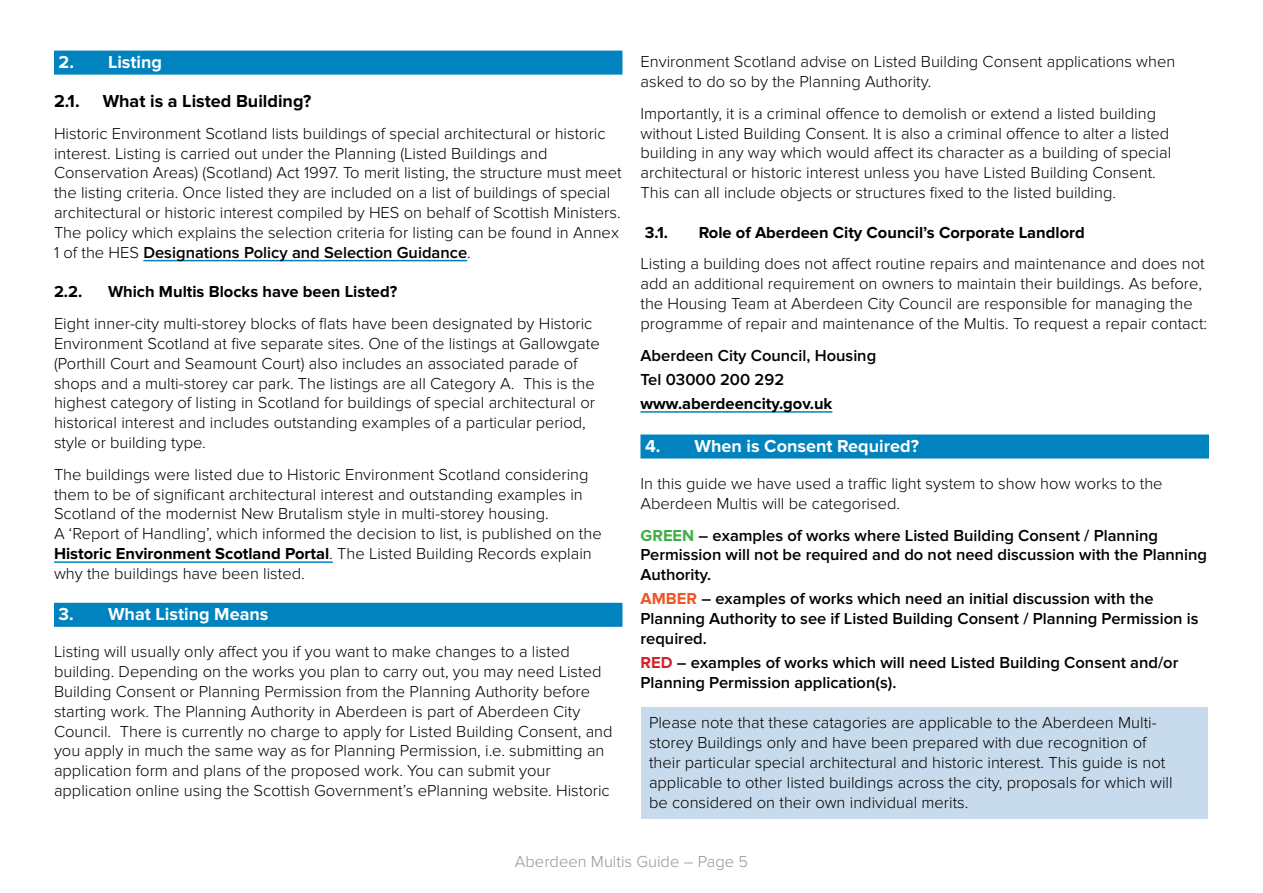
<style>
.page{position:relative;width:1263px;height:893px;background:#fff}
.page>*{position:absolute;margin:0;border:0;box-sizing:border-box;transform-origin:0 0}
.t1{font:700 18px "Proxima Nova";color:#fff}
.t2{font:700 18px "Proxima Nova";color:#000}
.t3{font:300 16.5px/19.8px "Proxima Nova";color:#000}
.t4{font:600 16.5px/19.8px "Proxima Nova";color:#000}
.t5{font:700 16.5px "Proxima Nova";color:#000}
.t6{font:300 16.5px "Proxima Nova";color:#939598}
.s1{font-weight:600}
.s2{font-weight:700}
.s3{font-weight:700;color:#41ad49}
.s4{font-weight:700;color:#f05523}
.s5{font-weight:700;color:#d2232a}
</style>
<div class="page">
<div style="left:641px;top:707px;width:567px;height:112px;background:#c8dbed"></div>
<div style="left:54px;top:51px;width:568px;height:24px;background:#0083be"></div>
<hr style="left:143px;top:260px;width:324px;height:1px;background:#0083be">
<hr style="left:54px;top:561px;width:279px;height:2px;background:#0083be">
<div style="left:54px;top:603px;width:568px;height:24px;background:#0083be"></div>
<hr style="left:640px;top:411px;width:192px;height:2px;background:#0083be">
<div style="left:640px;top:434px;width:569px;height:24px;background:#0083be"></div>
<p class="t1" style="left:59px;top:52px;width:105px">2. Listing</p>
<p class="t2" style="left:54px;top:90px;width:27px">2.1.</p>
<p class="t2" style="left:103px;top:90px;width:210px">What is a Listed Building?</p>
<p class="t3" style="left:54px;top:123px;width:569px">Historic Environment Scotland lists buildings of special architectural or historic interest. Listing is carried out under the Planning (Listed Buildings and Conservation Areas) (Scotland) Act 1997. To merit listing, the structure must meet the listing criteria. Once listed they are included on a list of buildings of special architectural or historic interest compiled by HES on behalf of Scottish Ministers.<br>The policy which explains the selection criteria for listing can be found in Annex 1 of the HES <span class="s1">Designations Policy and Selection Guidance</span>.</p>
<p class="t5" style="left:54px;top:282px;width:30px">2.2.</p>
<p class="t5" style="left:108px;top:282px;width:291px">Which Multis Blocks have been Listed?</p>
<p class="t3" style="left:54px;top:314px;width:547px">Eight inner-city multi-storey blocks of flats have been designated by Historic Environment Scotland at five separate sites. One of the listings at Gallowgate (Porthill Court and Seamount Court) also includes an associated parade of shops and a multi-storey car park. The listings are all Category A. This is the highest category of listing in Scotland for buildings of special architectural or historical interest and includes outstanding examples of a particular period, style or building type.</p>
<p class="t3" style="left:54px;top:465px;width:549px">The buildings were listed due to Historic Environment Scotland considering them to be of significant architectural interest and outstanding examples in Scotland of the modernist New Brutalism style in multi-storey housing.<br>A ‘Report of Handling’, which informed the decision to list, is published on the <span class="s2">Historic Environment Scotland Portal</span>. The Listed Building Records explain why the buildings have been listed.</p>
<p class="t1" style="left:59px;top:604px;width:211px">3. What Listing Means</p>
<p class="t3" style="left:54px;top:642px;width:560px">Listing will usually only affect you if you want to make changes to a listed building. Depending on the works you plan to carry out, you may need Listed Building Consent or Planning Permission from the Planning Authority before starting work. The Planning Authority in Aberdeen is part of Aberdeen City Council. There is currently no charge to apply for Listed Building Consent, and you apply in much the same way as for Planning Permission, i.e. submitting an application form and plans of the proposed work. You can submit your application online using the Scottish Government’s ePlanning website. Historic</p>
<p class="t3" style="left:640px;top:52px;width:536px">Environment Scotland advise on Listed Building Consent applications when asked to do so by the Planning Authority.</p>
<p class="t3" style="left:640px;top:103px;width:532px">Importantly, it is a criminal offence to demolish or extend a listed building without Listed Building Consent. It is also a criminal offence to alter a listed building in any way which would affect its character as a building of special architectural or historic interest unless you have Listed Building Consent.<br>This can all include objects or structures fixed to the listed building.</p>
<p class="t5" style="left:645px;top:223px;width:25px">3.1.</p>
<p class="t5" style="left:699px;top:223px;width:388px">Role of Aberdeen City Council’s Corporate Landlord</p>
<p class="t3" style="left:640px;top:254px;width:568px">Listing a building does not affect routine repairs and maintenance and does not add an additional requirement on owners to maintain their buildings. As before, the Housing Team at Aberdeen City Council are responsible for managing the programme of repair and maintenance of the Multis. To request a repair contact:</p>
<p class="t4" style="left:640px;top:344px;width:237px;line-height:24px">Aberdeen City Council, Housing<br>Tel 03000 200 292</p>
<p class="t5" style="left:640px;top:394px;width:193px">www.aberdeencity.gov.uk</p>
<p class="t1" style="left:645px;top:436px;width:275px">4. When is Consent Required?</p>
<p class="t3" style="left:640px;top:474px;width:524px">In this guide we have used a traffic light system to show how works to the<br>Aberdeen Multis will be categorised.</p>
<p class="t4" style="left:640px;top:526px;width:568px"><span class="s3">GREEN</span> – examples of works where Listed Building Consent / Planning<br>Permission will not be required and do not need discussion with the Planning<br>Authority.</p>
<p class="t4" style="left:640px;top:589px;width:559px"><span class="s4">AMBER</span> – examples of works which need an initial discussion with the<br>Planning Authority to see if Listed Building Consent / Planning Permission is required.</p>
<p class="t4" style="left:640px;top:653px;width:539px"><span class="s5">RED</span> – examples of works which will need Listed Building Consent and/or<br>Planning Permission application(s).</p>
<p class="t3" style="left:649px;top:713px;width:525px">Please note that these catagories are applicable to the Aberdeen Multi&shy;storey Buildings only and have been prepared with due recognition of their particular special architectural and historic interest. This guide is not applicable to other listed buildings across the city, proposals for which will be considered on their own individual merits.</p>
<p class="t6" style="left:515px;top:852px;width:235px">Aberdeen Multis Guide – Page 5</p>
</div>
